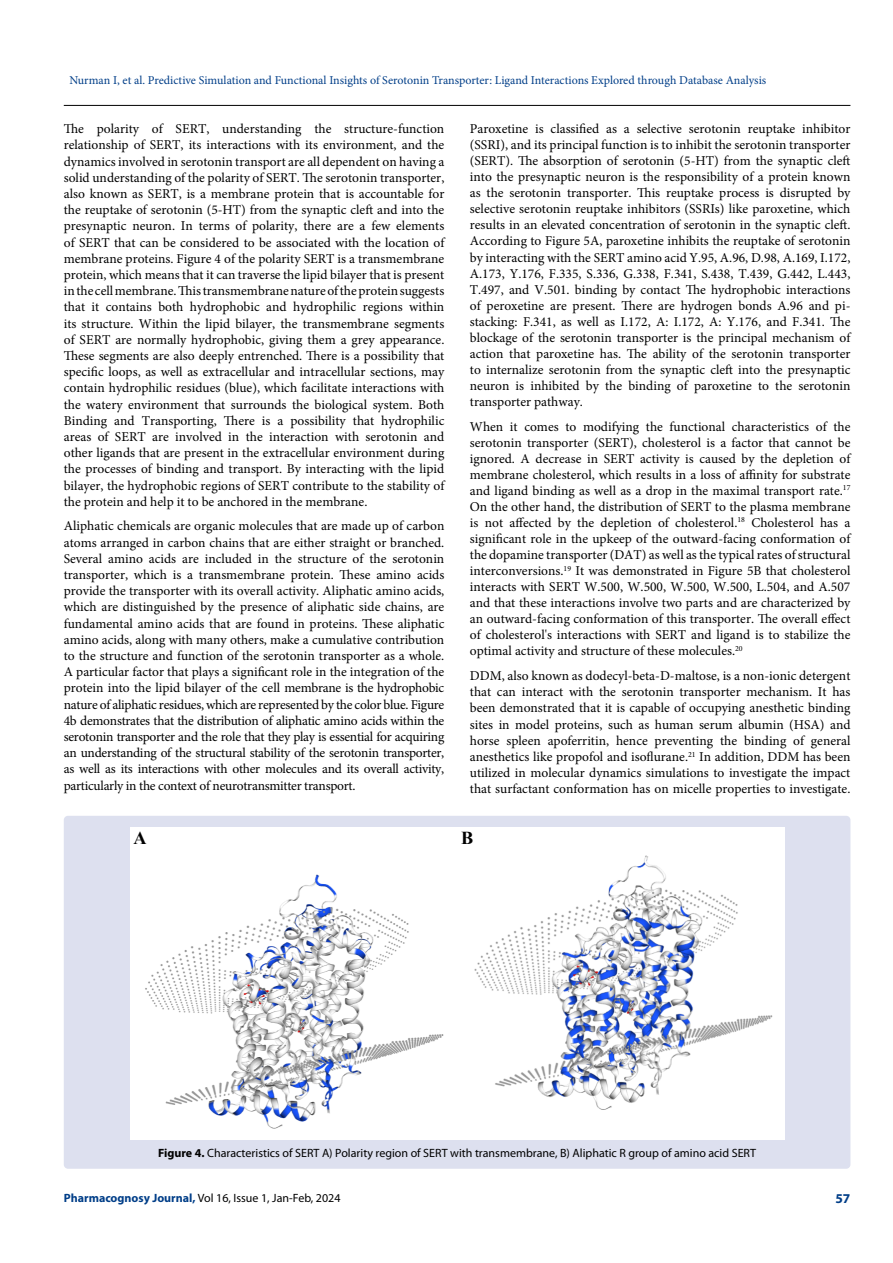
<style>
.page{position:relative;width:893px;height:1263px;background:#fff}
.page>*{position:absolute;margin:0;border:0;box-sizing:border-box;transform-origin:0 0}
.t1{font:700 18.15px "Times New Roman";color:#000}
.t2{font:13.5px/16.2px "Minion Pro";color:#000;text-align:justify}
.t3{font:700 13.5px "Myriad Pro";color:#003e88}
.t4{font:12px "Myriad Pro";color:#000}
.t5{font:12px "Minion Pro";color:#003e88}
.s1{font-weight:700}
.s2{font-weight:700;color:#003e88}
</style>
<div class="page">
<hr style="left:64px;top:105px;width:786px;height:1px;background:#000">
<div style="left:64px;top:816px;width:786px;height:353px;background:#dde0ef;border-radius:4px"></div>
<div style="left:130px;top:827px;width:654px;height:313px;background:#fff"></div>
<img style="left:145px;top:874px;width:299px;height:255px">
<img style="left:474px;top:855px;width:299px;height:255px">
<p class="t5" style="left:69px;top:72px;width:698px">Nurman I, et al. Predictive Simulation and Functional Insights of Serotonin Transporter: Ligand Interactions Explored through Database Analysis</p>
<p class="t2" style="left:64px;top:121px;width:382px">The polarity of SERT, understanding the structure-function relationship of SERT, its interactions with its environment, and the dynamics involved in serotonin transport are all dependent on having a solid understanding of the polarity of SERT. The serotonin transporter, also known as SERT, is a membrane protein that is accountable for the reuptake of serotonin (5-HT) from the synaptic cleft and into the presynaptic neuron. In terms of polarity, there are a few elements of SERT that can be considered to be associated with the location of membrane proteins. Figure 4 of the polarity SERT is a transmembrane protein, which means that it can traverse the lipid bilayer that is present in the cell membrane. This transmembrane nature of the protein suggests that it contains both hydrophobic and hydrophilic regions within its structure. Within the lipid bilayer, the transmembrane segments of SERT are normally hydrophobic, giving them a grey appearance.<br>These segments are also deeply entrenched. There is a possibility that specific loops, as well as extracellular and intracellular sections, may contain hydrophilic residues (blue), which facilitate interactions with the watery environment that surrounds the biological system. Both Binding and Transporting, There is a possibility that hydrophilic areas of SERT are involved in the interaction with serotonin and other ligands that are present in the extracellular environment during the processes of binding and transport. By interacting with the lipid bilayer, the hydrophobic regions of SERT contribute to the stability of the protein and help it to be anchored in the membrane.</p>
<p class="t2" style="left:64px;top:518px;width:382px">Aliphatic chemicals are organic molecules that are made up of carbon atoms arranged in carbon chains that are either straight or branched.<br>Several amino acids are included in the structure of the serotonin transporter, which is a transmembrane protein. These amino acids provide the transporter with its overall activity. Aliphatic amino acids, which are distinguished by the presence of aliphatic side chains, are fundamental amino acids that are found in proteins. These aliphatic amino acids, along with many others, make a cumulative contribution to the structure and function of the serotonin transporter as a whole.<br>A particular factor that plays a significant role in the integration of the protein into the lipid bilayer of the cell membrane is the hydrophobic nature of aliphatic residues, which are represented by the color blue. Figure 4b demonstrates that the distribution of aliphatic amino acids within the serotonin transporter and the role that they play is essential for acquiring an understanding of the structural stability of the serotonin transporter, as well as its interactions with other molecules and its overall activity, particularly in the context of neurotransmitter transport.</p>
<p class="t2" style="left:470px;top:121px;width:382px">Paroxetine is classified as a selective serotonin reuptake inhibitor (SSRI), and its principal function is to inhibit the serotonin transporter (SERT). The absorption of serotonin (5-HT) from the synaptic cleft into the presynaptic neuron is the responsibility of a protein known as the serotonin transporter. This reuptake process is disrupted by selective serotonin reuptake inhibitors (SSRIs) like paroxetine, which results in an elevated concentration of serotonin in the synaptic cleft.<br>According to Figure 5A, paroxetine inhibits the reuptake of serotonin by interacting with the SERT amino acid Y.95, A.96, D.98, A.169, I.172, A.173, Y.176, F.335, S.336, G.338, F.341, S.438, T.439, G.442, L.443, T.497, and V.501. binding by contact The hydrophobic interactions of peroxetine are present. There are hydrogen bonds A.96 and pi&shy;stacking: F.341, as well as I.172, A: I.172, A: Y.176, and F.341. The blockage of the serotonin transporter is the principal mechanism of action that paroxetine has. The ability of the serotonin transporter to internalize serotonin from the synaptic cleft into the presynaptic neuron is inhibited by the binding of paroxetine to the serotonin transporter pathway.</p>
<p class="t2" style="left:470px;top:418px;width:382px">When it comes to modifying the functional characteristics of the serotonin transporter (SERT), cholesterol is a factor that cannot be ignored. A decrease in SERT activity is caused by the depletion of membrane cholesterol, which results in a loss of affinity for substrate and ligand binding as well as a drop in the maximal transport rate.<sup>17<br></sup>On the other hand, the distribution of SERT to the plasma membrane is not affected by the depletion of cholesterol.<sup>18</sup> Cholesterol has a significant role in the upkeep of the outward-facing conformation of the dopamine transporter (DAT) as well as the typical rates of structural interconversions.<sup>19</sup> It was demonstrated in Figure 5B that cholesterol interacts with SERT W.500, W.500, W.500, W.500, L.504, and A.507 and that these interactions involve two parts and are characterized by an outward-facing conformation of this transporter. The overall effect of cholesterol's interactions with SERT and ligand is to stabilize the optimal activity and structure of these molecules.<sup>20</sup></p>
<p class="t2" style="left:470px;top:668px;width:382px">DDM, also known as dodecyl-beta-D-maltose, is a non-ionic detergent that can interact with the serotonin transporter mechanism. It has been demonstrated that it is capable of occupying anesthetic binding sites in model proteins, such as human serum albumin (HSA) and horse spleen apoferritin, hence preventing the binding of general anesthetics like propofol and isoflurane.<sup>21</sup> In addition, DDM has been utilized in molecular dynamics simulations to investigate the impact that surfactant conformation has on micelle properties to investigate.</p>
<h1 class="t1" style="left:133px;top:825px;width:15px">A</h1>
<h1 class="t1" style="left:461px;top:825px;width:14px">B</h1>
<p class="t4" style="left:158px;top:1146px;width:599px"><span class="s1">Figure 4.</span> Characteristics of SERT A) Polarity region of SERT with transmembrane, B) Aliphatic R group of amino acid SERT</p>
<p class="t4" style="left:64px;top:1190px;width:278px"><span class="s2">Pharmacognosy Journal,</span> Vol 16, Issue 1, Jan-Feb, 2024</p>
<p class="t3" style="left:835px;top:1189px;width:16px">57</p>
</div>
